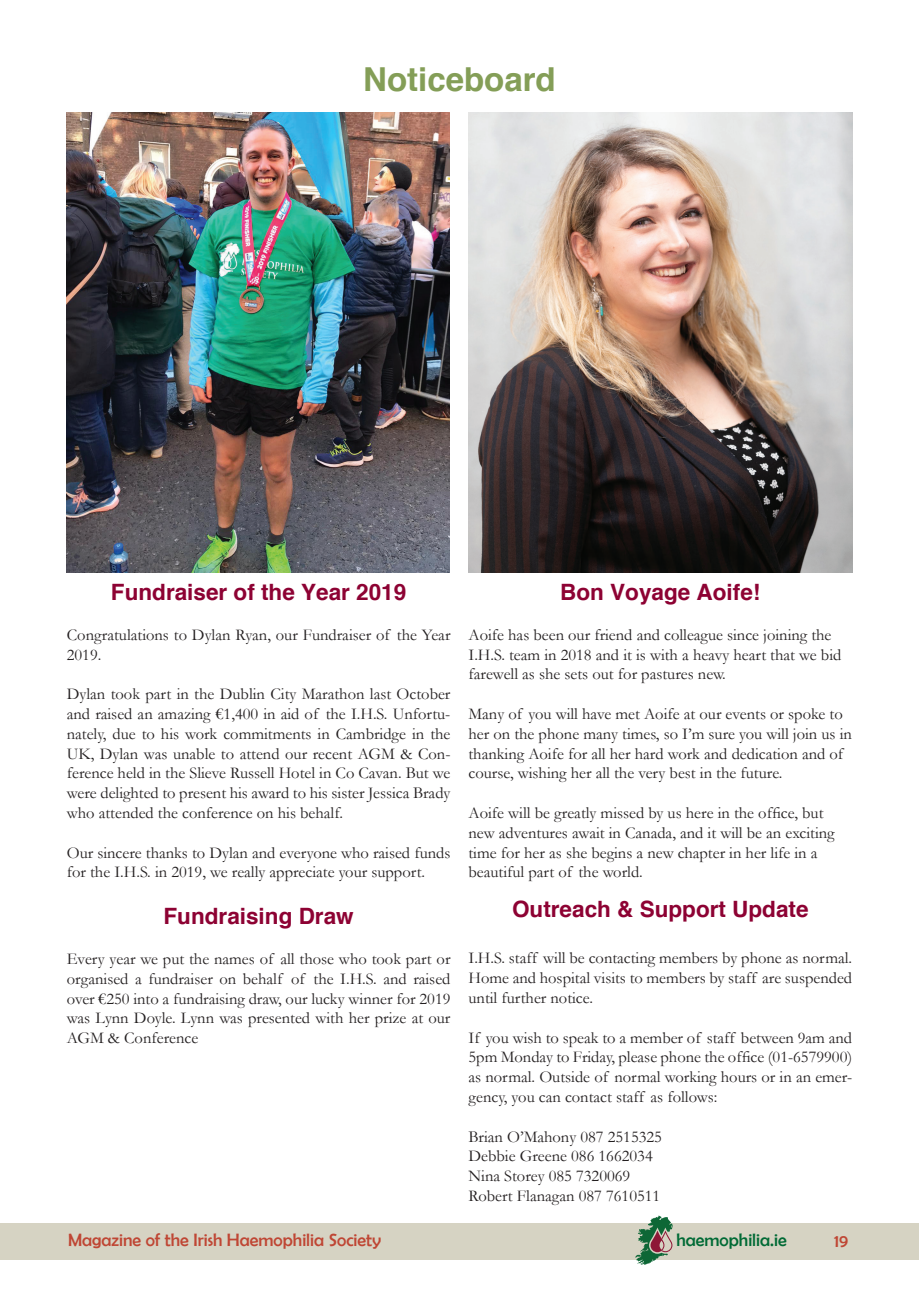
<style>
.page{position:relative;width:919px;height:1289px;background:#fff}
.page>*{position:absolute;margin:0;border:0;box-sizing:border-box;transform-origin:0 0}
.t1{font:700 33px "Helvetica";color:#849e57}
.t2{font:700 22.5px "Helvetica";color:#8d0233}
.t3{font:18px "Berlin Sans FB";color:#bf4634}
.t4{font:18px "Berlin Sans FB";color:#006a35}
.t5{font:16.5px/19.8px "Garamond";color:#231f20}
</style>
<div class="page">
<div style="left:0;top:1222px;width:918px;height:37px;background:#d6d3c3"></div>
<svg style="left:635px;top:1215px;width:37px;height:49px"></svg>
<img style="left:67px;top:113px;width:382px;height:459px">
<img style="left:468px;top:113px;width:384px;height:459px">
<h1 class="t1" style="left:363px;top:58px;width:194px">Noticeboard</h1>
<h2 class="t2" style="left:111px;top:578px;width:297px">Fundraiser of the Year 2019</h2>
<p class="t5" style="left:67px;top:624px;width:385px">Congratulations to Dylan Ryan, our Fundraiser of the Year<br>2019.</p>
<p class="t5" style="left:67px;top:683px;width:385px;text-align:justify">Dylan took part in the Dublin City Marathon last October and raised an amazing €1,400 in aid of the I.H.S. Unfortu&shy;nately, due to his work commitments in Cambridge in the UK, Dylan was unable to attend our recent AGM &amp; Con&shy;ference held in the Slieve Russell Hotel in Co Cavan. But we were delighted to present his award to his sister Jessica Brady who attended the conference on his behalf.</p>
<p class="t5" style="left:67px;top:842px;width:385px">Our sincere thanks to Dylan and everyone who raised funds for the I.H.S. in 2019, we really appreciate your support.</p>
<h2 class="t2" style="left:163px;top:902px;width:192px">Fundraising Draw</h2>
<p class="t5" style="left:67px;top:948px;width:385px;text-align:justify">Every year we put the names of all those who took part or organised a fundraiser on behalf of the I.H.S. and raised over €250 into a fundraising draw, our lucky winner for 2019 was Lynn Doyle. Lynn was presented with her prize at our AGM &amp; Conference</p>
<h2 class="t2" style="left:560px;top:578px;width:202px">Bon Voyage Aoife!</h2>
<p class="t5" style="left:468px;top:624px;width:374px">Aoife has been our friend and colleague since joining the<br>I.H.S. team in 2018 and it is with a heavy heart that we bid farewell as she sets out for pastures new.</p>
<p class="t5" style="left:468px;top:703px;width:385px">Many of you will have met Aoife at our events or spoke to her on the phone many times, so I’m sure you will join us in thanking Aoife for all her hard work and dedication and of course, wishing her all the very best in the future.</p>
<p class="t5" style="left:468px;top:802px;width:367px">Aoife will be greatly missed by us here in the office, but new adventures await in Canada, and it will be an exciting time for her as she begins a new chapter in her life in a beautiful part of the world.</p>
<h2 class="t2" style="left:512px;top:894px;width:298px">Outreach &amp; Support Update</h2>
<p class="t5" style="left:468px;top:947px;width:385px;text-align:justify">I.H.S. staff will be contacting members by phone as normal.<br>Home and hospital visits to members by staff are suspended until further notice.</p>
<p class="t5" style="left:468px;top:1027px;width:385px;text-align:justify">If you wish to speak to a member of staff between 9am and 5pm Monday to Friday, please phone the office (01-6579900) as normal. Outside of normal working hours or in an emer&shy;gency, you can contact staff as follows:</p>
<p class="t5" style="left:468px;top:1126px;width:195px">Brian O’Mahony 087 2515325<br>Debbie Greene 086 1662034<br>Nina Storey 085 7320069<br>Robert Flanagan 087 7610511</p>
<p class="t3" style="left:833px;top:1230px;width:16px">19</p>
<p class="t3" style="left:68px;top:1230px;width:314px">Magazine of the Irish Haemophilia Society</p>
<p class="t4" style="left:676px;top:1229px;width:112px">haemophilia.ie</p>
</div>
